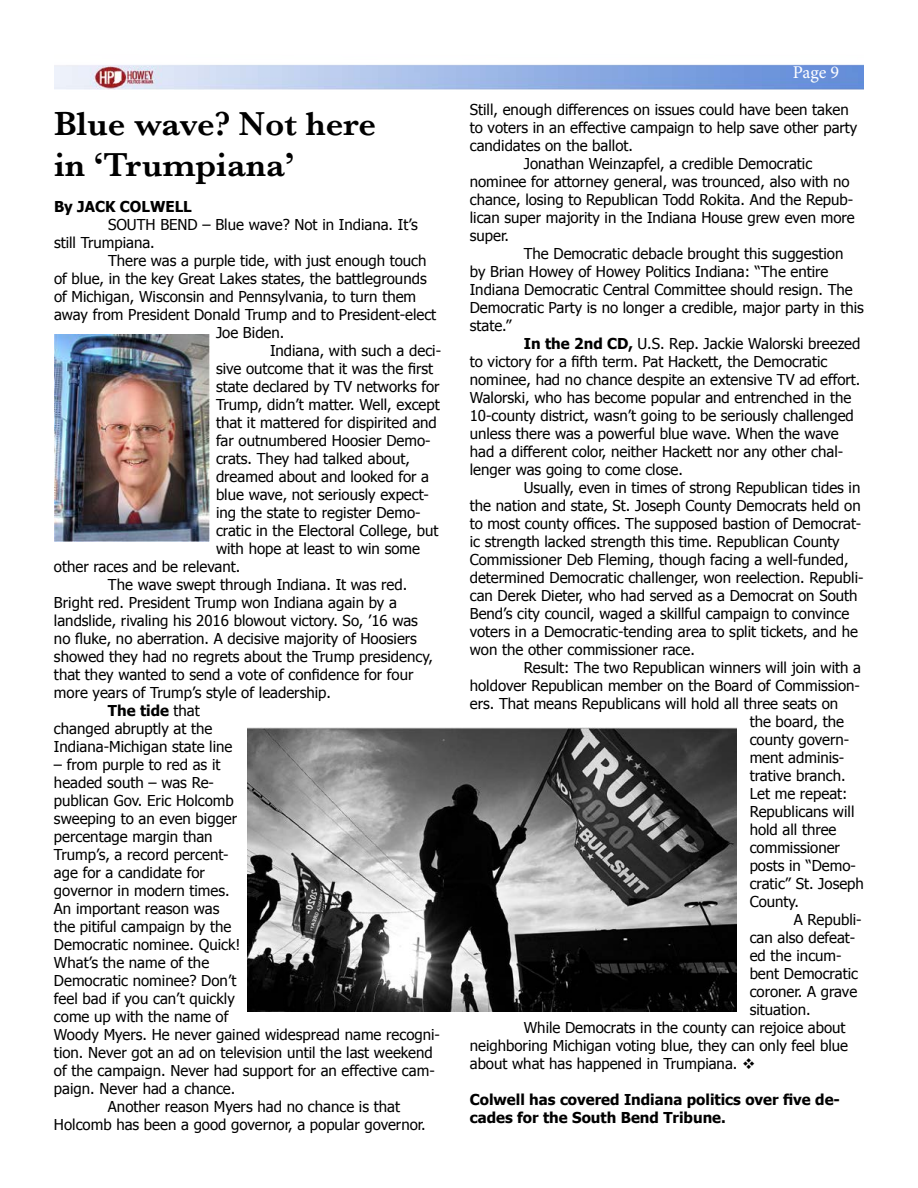
<style>
.page{position:relative;width:918px;height:1188px;background:#fff}
.page>*{position:absolute;margin:0;border:0;box-sizing:border-box;transform-origin:0 0}
.t1{font:600 34.5px/41.4px "Baskerville";color:#000}
.t2{font:18px "Minion Pro";color:#fff}
.t3{font:15px/18px "Tahoma";color:#000}
.t4{font:700 15px/18px "Tahoma";color:#000}
.s1{font-weight:400}
.s2{font-weight:700}
</style>
<div class="page">
<img style="left:54px;top:64px;width:810px;height:26px">
<img style="left:54px;top:335px;width:155px;height:207px">
<img style="left:248px;top:728px;width:488px;height:283px">
<h1 class="t1" style="left:54px;top:102px;width:324px">Blue wave? Not here in ‘Trumpiana’</h1>
<p class="t4" style="left:54px;top:197px;width:139px">By JACK COLWELL</p>
<p class="t3" style="left:54px;top:215px;width:365px;text-indent:54px">SOUTH BEND – Blue wave? Not in Indiana. It’s still Trumpiana.</p>
<p class="t3" style="left:108px;top:251px;width:320px">There was a purple tide, with just enough touch</p>
<p class="t3" style="left:54px;top:269px;width:374px">of blue, in the key Great Lakes states, the battlegrounds</p>
<p class="t3" style="left:54px;top:287px;width:364px">of Michigan, Wisconsin and Pennsylvania, to turn them</p>
<p class="t3" style="left:54px;top:305px;width:384px">away from President Donald Trump and to President-elect</p>
<p class="t3" style="left:216px;top:323px;width:70px">Joe Biden.</p>
<p class="t3" style="left:270px;top:341px;width:173px">Indiana, with such a deci-</p>
<p class="t3" style="left:216px;top:359px;width:219px">sive outcome that it was the first</p>
<p class="t3" style="left:216px;top:377px;width:225px">state declared by TV networks for</p>
<p class="t3" style="left:216px;top:395px;width:225px">Trump, didn’t matter. Well, except</p>
<p class="t3" style="left:216px;top:413px;width:222px">that it mattered for dispirited and</p>
<p class="t3" style="left:216px;top:431px;width:216px">far outnumbered Hoosier Demo-</p>
<p class="t3" style="left:216px;top:449px;width:196px">crats. They had talked about,</p>
<p class="t3" style="left:216px;top:467px;width:215px">dreamed about and looked for a</p>
<p class="t3" style="left:216px;top:485px;width:214px">blue wave, not seriously expect-</p>
<p class="t3" style="left:216px;top:503px;width:206px">ing the state to register Demo-</p>
<p class="t3" style="left:216px;top:521px;width:224px">cratic in the Electoral College, but</p>
<p class="t3" style="left:216px;top:539px;width:206px">with hope at least to win some</p>
<p class="t3" style="left:54px;top:557px;width:188px">other races and be relevant.</p>
<p class="t3" style="left:108px;top:575px;width:301px">The wave swept through Indiana. It was red.</p>
<p class="t3" style="left:54px;top:593px;width:344px">Bright red. President Trump won Indiana again by a</p>
<p class="t3" style="left:54px;top:611px;width:365px">landslide, rivaling his 2016 blowout victory. So, ’16 was</p>
<p class="t3" style="left:54px;top:629px;width:364px">no fluke, no aberration. A decisive majority of Hoosiers</p>
<p class="t3" style="left:54px;top:647px;width:381px">showed they had no regrets about the Trump presidency,</p>
<p class="t3" style="left:54px;top:665px;width:361px">that they wanted to send a vote of confidence for four</p>
<p class="t3" style="left:54px;top:683px;width:278px">more years of Trump’s style of leadership.</p>
<p class="t4" style="left:108px;top:701px;width:93px">The tide <span class="s1">that</span></p>
<p class="t3" style="left:54px;top:719px;width:160px">changed abruptly at the</p>
<p class="t3" style="left:54px;top:737px;width:180px">Indiana-Michigan state line</p>
<p class="t3" style="left:54px;top:755px;width:168px">– from purple to red as it</p>
<p class="t3" style="left:54px;top:773px;width:162px">headed south – was Re-</p>
<p class="t3" style="left:54px;top:791px;width:181px">publican Gov. Eric Holcomb</p>
<p class="t3" style="left:54px;top:809px;width:185px">sweeping to an even bigger</p>
<p class="t3" style="left:54px;top:827px;width:160px">percentage margin than</p>
<p class="t3" style="left:54px;top:845px;width:176px">Trump’s, a record percent-</p>
<p class="t3" style="left:54px;top:863px;width:152px">age for a candidate for</p>
<p class="t3" style="left:54px;top:881px;width:177px">governor in modern times.</p>
<p class="t3" style="left:54px;top:899px;width:167px">An important reason was</p>
<p class="t3" style="left:54px;top:917px;width:179px">the pitiful campaign by the</p>
<p class="t3" style="left:54px;top:935px;width:188px">Democratic nominee. Quick!</p>
<p class="t3" style="left:54px;top:953px;width:157px">What’s the name of the</p>
<p class="t3" style="left:54px;top:971px;width:184px">Democratic nominee? Don’t</p>
<p class="t3" style="left:54px;top:989px;width:182px">feel bad if you can’t quickly</p>
<p class="t3" style="left:54px;top:1007px;width:176px">come up with the name of</p>
<p class="t3" style="left:54px;top:1025px;width:388px">Woody Myers. He never gained widespread name recogni-</p>
<p class="t3" style="left:54px;top:1043px;width:380px">tion. Never got an ad on television until the last weekend</p>
<p class="t3" style="left:54px;top:1061px;width:382px">of the campaign. Never had support for an effective cam-</p>
<p class="t3" style="left:54px;top:1079px;width:183px">paign. Never had a chance.</p>
<p class="t3" style="left:108px;top:1097px;width:294px">Another reason Myers had no chance is that</p>
<p class="t3" style="left:54px;top:1115px;width:373px">Holcomb has been a good governor, a popular governor.</p>
<p class="t2" style="left:793px;top:60px;width:48px">Page 9</p>
<p class="t3" style="left:470px;top:100px;width:380px">Still, enough differences on issues could have been taken</p>
<p class="t3" style="left:470px;top:118px;width:389px">to voters in an effective campaign to help save other party</p>
<p class="t3" style="left:470px;top:136px;width:165px">candidates on the ballot.</p>
<p class="t3" style="left:524px;top:154px;width:290px">Jonathan Weinzapfel, a credible Democratic</p>
<p class="t3" style="left:470px;top:172px;width:381px">nominee for attorney general, was trounced, also with no</p>
<p class="t3" style="left:470px;top:190px;width:385px">chance, losing to Republican Todd Rokita. And the Repub-</p>
<p class="t3" style="left:470px;top:208px;width:387px">lican super majority in the Indiana House grew even more</p>
<p class="t3" style="left:470px;top:226px;width:41px">super.</p>
<p class="t3" style="left:524px;top:244px;width:321px">The Democratic debacle brought this suggestion</p>
<p class="t3" style="left:470px;top:262px;width:360px">by Brian Howey of Howey Politics Indiana: “The entire</p>
<p class="t3" style="left:470px;top:280px;width:385px">Indiana Democratic Central Committee should resign. The</p>
<p class="t3" style="left:470px;top:298px;width:396px">Democratic Party is no longer a credible, major party in this</p>
<p class="t3" style="left:470px;top:316px;width:43px">state.”</p>
<p class="t3" style="left:524px;top:334px;width:338px"><span class="s2">In the 2nd CD,</span> U.S. Rep. Jackie Walorski breezed</p>
<p class="t3" style="left:470px;top:352px;width:359px">to victory for a fifth term. Pat Hackett, the Democratic</p>
<p class="t3" style="left:470px;top:370px;width:392px">nominee, had no chance despite an extensive TV ad effort.</p>
<p class="t3" style="left:470px;top:388px;width:383px">Walorski, who has become popular and entrenched in the</p>
<p class="t3" style="left:470px;top:406px;width:386px">10-county district, wasn’t going to be seriously challenged</p>
<p class="t3" style="left:470px;top:424px;width:370px">unless there was a powerful blue wave. When the wave</p>
<p class="t3" style="left:470px;top:442px;width:375px">had a different color, neither Hackett nor any other chal-</p>
<p class="t3" style="left:470px;top:460px;width:215px">lenger was going to come close.</p>
<p class="t3" style="left:524px;top:478px;width:338px">Usually, even in times of strong Republican tides in</p>
<p class="t3" style="left:470px;top:496px;width:392px">the nation and state, St. Joseph County Democrats held on</p>
<p class="t3" style="left:470px;top:514px;width:393px">to most county offices. The supposed bastion of Democrat-</p>
<p class="t3" style="left:470px;top:532px;width:371px">ic strength lacked strength this time. Republican County</p>
<p class="t3" style="left:470px;top:550px;width:380px">Commissioner Deb Fleming, though facing a well-funded,</p>
<p class="t3" style="left:470px;top:568px;width:395px">determined Democratic challenger, won reelection. Republi-</p>
<p class="t3" style="left:470px;top:586px;width:389px">can Derek Dieter, who had served as a Democrat on South</p>
<p class="t3" style="left:470px;top:604px;width:381px">Bend’s city council, waged a skillful campaign to convince</p>
<p class="t3" style="left:470px;top:622px;width:390px">voters in a Democratic-tending area to split tickets, and he</p>
<p class="t3" style="left:470px;top:640px;width:227px">won the other commissioner race.</p>
<p class="t3" style="left:524px;top:658px;width:339px">Result: The two Republican winners will join with a</p>
<p class="t3" style="left:470px;top:676px;width:392px">holdover Republican member on the Board of Commission-</p>
<p class="t3" style="left:470px;top:694px;width:370px">ers. That means Republicans will hold all three seats on</p>
<p class="t3" style="left:750px;top:712px;width:96px">the board, the</p>
<p class="t3" style="left:750px;top:730px;width:101px">county govern-</p>
<p class="t3" style="left:750px;top:748px;width:96px">ment adminis-</p>
<p class="t3" style="left:750px;top:766px;width:97px">trative branch.</p>
<p class="t3" style="left:750px;top:784px;width:99px">Let me repeat:</p>
<p class="t3" style="left:750px;top:802px;width:106px">Republicans will</p>
<p class="t3" style="left:750px;top:820px;width:88px">hold all three</p>
<p class="t3" style="left:750px;top:838px;width:92px">commissioner</p>
<p class="t3" style="left:750px;top:856px;width:108px">posts in “Demo-</p>
<p class="t3" style="left:750px;top:874px;width:116px">cratic” St. Joseph</p>
<p class="t3" style="left:750px;top:892px;width:51px">County.</p>
<p class="t3" style="left:794px;top:910px;width:69px">A Republi-</p>
<p class="t3" style="left:750px;top:928px;width:107px">can also defeat-</p>
<p class="t3" style="left:750px;top:946px;width:93px">ed the incum-</p>
<p class="t3" style="left:750px;top:964px;width:110px">bent Democratic</p>
<p class="t3" style="left:750px;top:982px;width:109px">coroner. A grave</p>
<p class="t3" style="left:750px;top:1000px;width:62px">situation.</p>
<p class="t3" style="left:524px;top:1018px;width:323px">While Democrats in the county can rejoice about</p>
<p class="t3" style="left:470px;top:1036px;width:380px">neighboring Michigan voting blue, they can only feel blue</p>
<p class="t3" style="left:470px;top:1054px;width:287px">about what has happened in Trumpiana. ❖</p>
<p class="t4" style="left:470px;top:1090px;width:372px">Colwell has covered Indiana politics over five de&shy;cades for the South Bend Tribune.</p>
</div>
